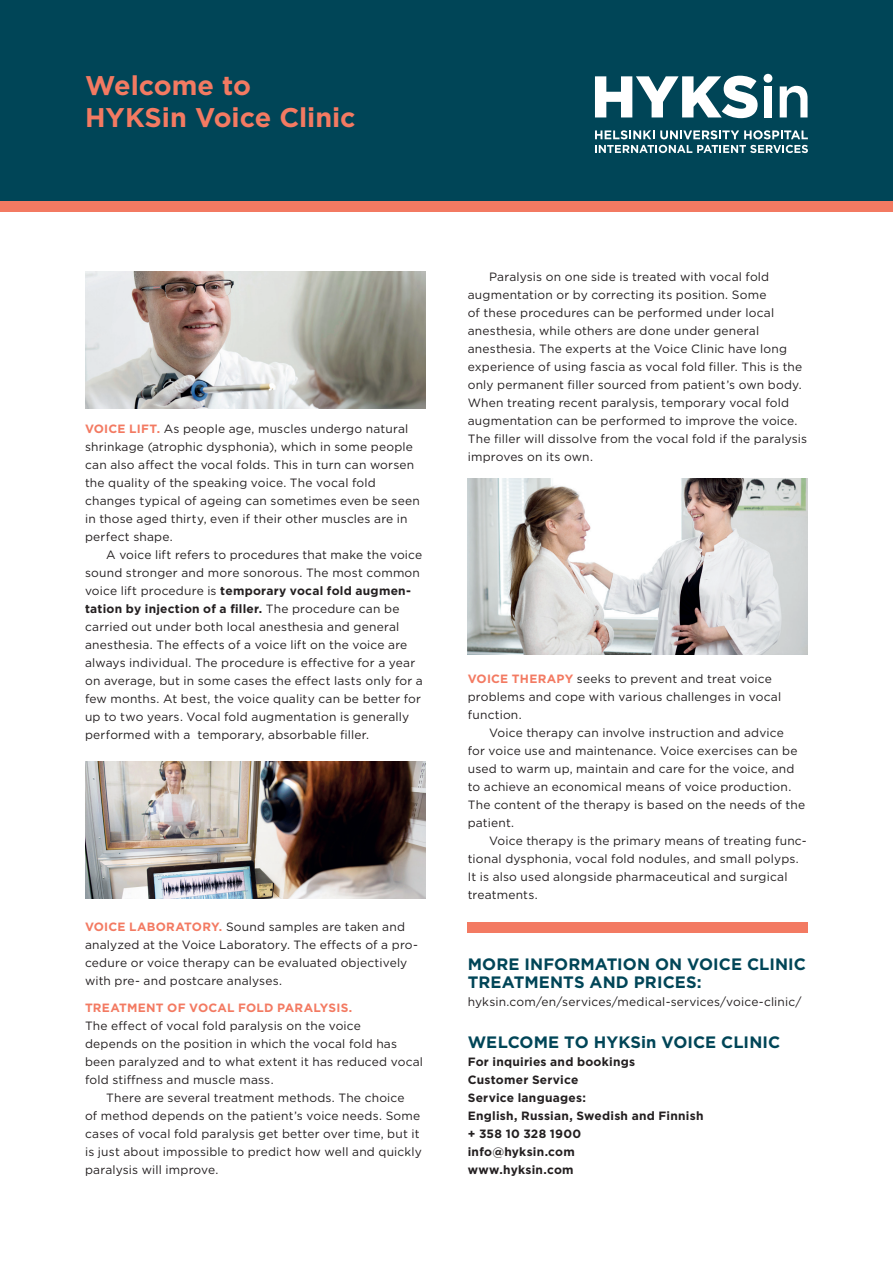
<style>
.page{position:relative;width:893px;height:1263px;background:#fff}
.page>*{position:absolute;margin:0;border:0;box-sizing:border-box;transform-origin:0 0}
.otsikko_bold_18{font:700 27px "Gotham";color:#f37a62}
.otsikko_bold_14{font:700 16.5px/18px "Gotham";letter-spacing:.005em;color:#004557}
.Uusi_leipis{font:12px/18px "Gotham";letter-spacing:.015em;color:#231f20}
.Uusi_leipis-2{font:700 12px/18px "Gotham";letter-spacing:.02em;color:#231f20}
.Uusi_leipis-3{font:700 12px "Gotham";letter-spacing:.02em;color:#f37a62}
.s1{font-weight:700;color:#f37a62}
.s2{font-weight:700}
</style>
<div class="page">
<div style="left:0;top:0;width:893px;height:208px;background:#004557"></div>
<div style="left:0;top:201px;width:893px;height:11px;background:#f37a62"></div>
<svg style="left:595px;top:76px;width:163px;height:42px"></svg>
<div style="left:765px;top:86px;width:7px;height:31px;background:#fff"></div>
<svg style="left:780px;top:86px;width:27px;height:31px"></svg>
<div style="left:763px;top:74px;width:9px;height:9px;background:#fff;border-radius:50%"></div>
<svg style="left:595px;top:130px;width:59px;height:9px"></svg>
<svg style="left:660px;top:130px;width:148px;height:9px"></svg>
<svg style="left:595px;top:145px;width:213px;height:8px"></svg>
<img style="left:85px;top:271px;width:340px;height:137px">
<img style="left:85px;top:762px;width:340px;height:136px">
<img style="left:468px;top:479px;width:340px;height:176px">
<div style="left:468px;top:922px;width:340px;height:10px;background:#f37a62"></div>
<p class="otsikko_bold_18" style="left:85px;top:68px;width:168px">Welcome to</p>
<p class="otsikko_bold_18" style="left:85px;top:99px;width:272px">HYKSin Voice Clinic</p>
<p class="Uusi_leipis" style="left:85px;top:420px;width:336px"><span class="s1">VOICE LIFT.</span> As people age, muscles undergo natural shrinkage (atrophic dysphonia), which in some people can also affect the vocal folds. This in turn can worsen the quality of the speaking voice. The vocal fold changes typical of ageing can sometimes even be seen in those aged thirty, even if their other muscles are in perfect shape.</p>
<p class="Uusi_leipis" style="left:85px;top:546px;width:339px;text-indent:21px">A voice lift refers to procedures that make the voice sound stronger and more sonorous. The most common voice lift procedure is <span class="s2">temporary vocal fold augmen&shy;tation by injection of a filler.</span> The procedure can be carried out under both local anesthesia and general anesthesia. The effects of a voice lift on the voice are always individual. The procedure is effective for a year on average, but in some cases the effect lasts only for a few months. At best, the voice quality can be better for up to two years. Vocal fold augmentation is generally performed with a temporary, absorbable filler.</p>
<p class="Uusi_leipis" style="left:85px;top:918px;width:334px"><span class="s1">VOICE LABORATORY.</span> Sound samples are taken and analyzed at the Voice Laboratory. The effects of a pro&shy;cedure or voice therapy can be evaluated objectively with pre- and postcare analyses.</p>
<p class="Uusi_leipis-3" style="left:85px;top:1000px;width:269px">TREATMENT OF VOCAL FOLD PARALYSIS.</p>
<p class="Uusi_leipis" style="left:85px;top:1017px;width:340px">The effect of vocal fold paralysis on the voice<br>depends on the position in which the vocal fold has been paralyzed and to what extent it has reduced vocal fold stiffness and muscle mass.</p>
<p class="Uusi_leipis" style="left:85px;top:1089px;width:338px;text-indent:21px">There are several treatment methods. The choice<br>of method depends on the patient’s voice needs. Some cases of vocal fold paralysis get better over time, but it is just about impossible to predict how well and quickly paralysis will improve.</p>
<p class="Uusi_leipis" style="left:468px;top:267px;width:341px;text-indent:21px">Paralysis on one side is treated with vocal fold augmentation or by correcting its position. Some<br>of these procedures can be performed under local anesthesia, while others are done under general anesthesia. The experts at the Voice Clinic have long experience of using fascia as vocal fold filler. This is the only permanent filler sourced from patient’s own body.<br>When treating recent paralysis, temporary vocal fold augmentation can be performed to improve the voice.<br>The filler will dissolve from the vocal fold if the paralysis improves on its own.</p>
<p class="Uusi_leipis" style="left:468px;top:669px;width:315px"><span class="s1">VOICE THERAPY</span> seeks to prevent and treat voice problems and cope with various challenges in vocal function.</p>
<p class="Uusi_leipis" style="left:468px;top:723px;width:339px;text-indent:21px">Voice therapy can involve instruction and advice<br>for voice use and maintenance. Voice exercises can be used to warm up, maintain and care for the voice, and to achieve an economical means of voice production.<br>The content of the therapy is based on the needs of the patient.</p>
<p class="Uusi_leipis" style="left:468px;top:831px;width:340px;text-indent:21px">Voice therapy is the primary means of treating func&shy;tional dysphonia, vocal fold nodules, and small polyps.<br>It is also used alongside pharmaceutical and surgical treatments.</p>
<p class="otsikko_bold_14" style="left:468px;top:955px;width:340px">MORE INFORMATION ON VOICE CLINIC<br>TREATMENTS AND PRICES:</p>
<p class="Uusi_leipis" style="left:468px;top:993px;width:335px">hyksin.com/en/services/medical-services/voice-clinic/</p>
<p class="otsikko_bold_14" style="left:468px;top:1033px;width:314px">WELCOME TO HYKSin VOICE CLINIC</p>
<p class="Uusi_leipis-2" style="left:468px;top:1053px;width:169px">For inquiries and bookings</p>
<p class="Uusi_leipis-2" style="left:468px;top:1071px;width:112px">Customer Service</p>
<p class="Uusi_leipis-2" style="left:468px;top:1089px;width:237px">Service languages:<br>English, Russian, Swedish and Finnish</p>
<p class="Uusi_leipis-2" style="left:468px;top:1125px;width:115px">+ 358 10 328 1900</p>
<p class="Uusi_leipis-2" style="left:468px;top:1143px;width:109px">info@hyksin.com</p>
<p class="Uusi_leipis-2" style="left:468px;top:1161px;width:107px">www.hyksin.com</p>
</div>
